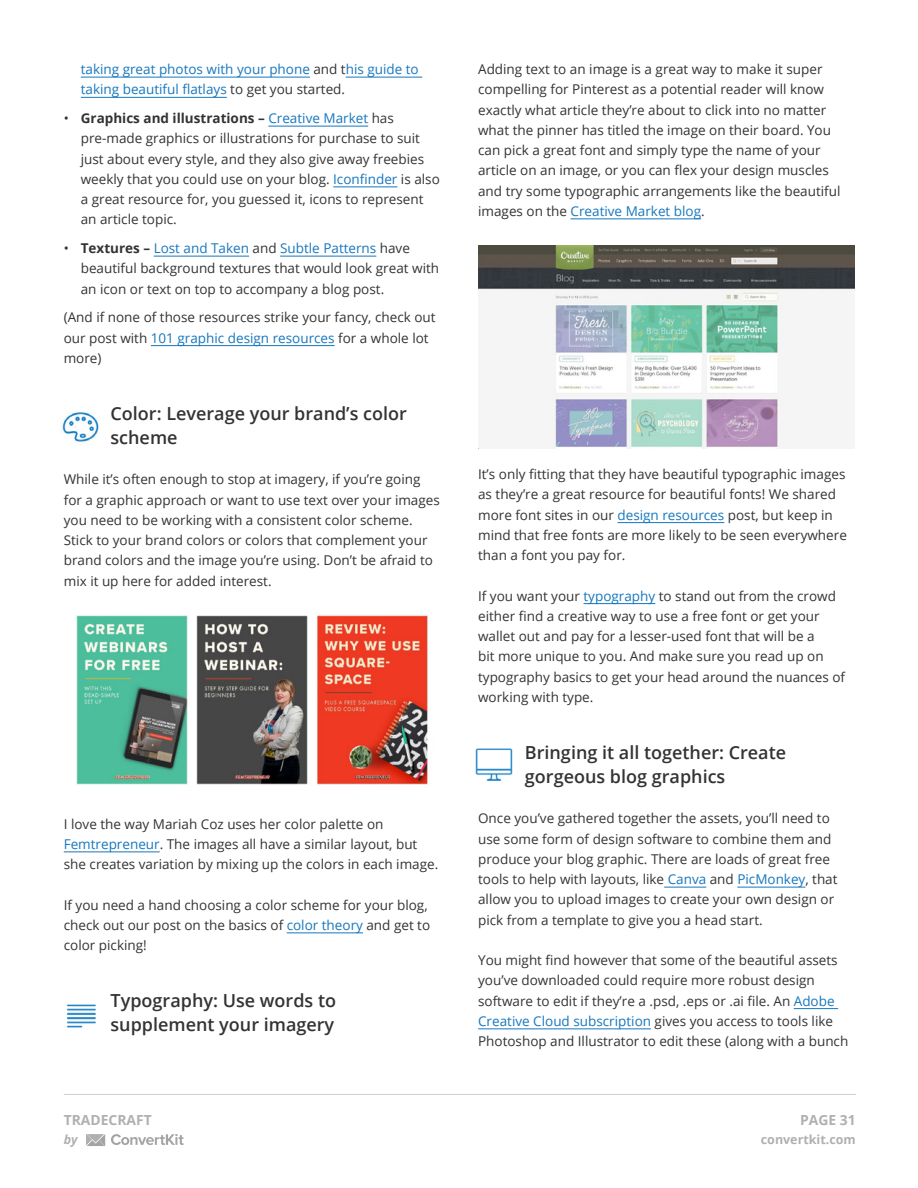
<style>
.page{position:relative;width:918px;height:1188px;background:#fff}
.page>*{position:absolute;margin:0;border:0;box-sizing:border-box;transform-origin:0 0}
.t1{font:600 18px/24px "Open Sans";color:#333}
.t2{font:700 13.95px "Open Sans";color:#b0b0b0}
.t3{font:13.5px/20.2px "Open Sans";color:#333}
.t4{font:13.5px/20.2px "Open Sans";color:#1677be}
.t5{font:700 12.45px "Open Sans";color:#b0b0b0}
.t6{font:italic 700 12.45px "Open Sans";color:#b0b0b0}
.s1{color:#333}
.s2{font-weight:700}
.s3{color:#1677be}
</style>
<div class="page">
<svg style="left:111px;top:1134px;width:73px;height:11px"></svg>
<svg style="left:86px;top:1134px;width:19px;height:12px"></svg>
<hr style="left:64px;top:1094px;width:792px;height:1px;background:#cfcfcf">
<hr style="left:81px;top:77px;width:229px;height:1px;background:#1677be">
<hr style="left:346px;top:77px;width:76px;height:1px;background:#1677be">
<hr style="left:81px;top:97px;width:146px;height:1px;background:#1677be">
<hr style="left:268px;top:126px;width:100px;height:1px;background:#1677be">
<hr style="left:333px;top:187px;width:64px;height:1px;background:#1677be">
<hr style="left:154px;top:256px;width:95px;height:1px;background:#1677be">
<hr style="left:280px;top:256px;width:96px;height:1px;background:#1677be">
<hr style="left:151px;top:345px;width:184px;height:1px;background:#1677be">
<hr style="left:64px;top:852px;width:96px;height:1px;background:#1677be">
<hr style="left:287px;top:933px;width:76px;height:1px;background:#1677be">
<hr style="left:571px;top:219px;width:130px;height:1px;background:#1677be">
<hr style="left:618px;top:522px;width:106px;height:1px;background:#1677be">
<hr style="left:584px;top:603px;width:71px;height:1px;background:#1677be">
<hr style="left:664px;top:887px;width:42px;height:1px;background:#1677be">
<hr style="left:737px;top:887px;width:68px;height:1px;background:#1677be">
<hr style="left:794px;top:1008px;width:44px;height:1px;background:#1677be">
<hr style="left:478px;top:1029px;width:173px;height:1px;background:#1677be">
<img style="left:62px;top:412px;width:37px;height:30px">
<img style="left:66px;top:1004px;width:30px;height:24px">
<img style="left:475px;top:748px;width:38px;height:33px">
<img style="left:76px;top:615px;width:352px;height:170px">
<img style="left:478px;top:246px;width:377px;height:202px">
<p class="t4" style="left:81px;top:59px;width:339px">taking great photos with your phone <span class="s1">and t</span>his guide to taking beautiful flatlays <span class="s1">to get you started.</span></p>
<p class="t3" style="left:81px;top:108px;width:361px;text-indent:-17px">• <span class="s2">Graphics and illustrations –</span> <span class="s3">Creative Market</span> has pre-made graphics or illustrations for purchase to suit just about every style, and they also give away freebies weekly that you could use on your blog. <span class="s3">Iconfinder</span> is also a great resource for, you guessed it, icons to represent an article topic.</p>
<p class="t3" style="left:81px;top:238px;width:360px;text-indent:-17px">• <span class="s2">Textures –</span> <span class="s3">Lost and Taken</span> and <span class="s3">Subtle Patterns</span> have beautiful background textures that would look great with an icon or text on top to accompany a blog post.</p>
<p class="t3" style="left:64px;top:307px;width:373px">(And if none of those resources strike your fancy, check out our post with <span class="s3">101 graphic design resources</span> for a whole lot more)</p>
<h1 class="t1" style="left:111px;top:401px;width:298px">Color: Leverage your brand’s color scheme</h1>
<p class="t3" style="left:64px;top:469px;width:378px">While it’s often enough to stop at imagery, if you’re going for a graphic approach or want to use text over your images you need to be working with a consistent color scheme.<br>Stick to your brand colors or colors that complement your brand colors and the image you’re using. Don’t be afraid to mix it up here for added interest.</p>
<p class="t3" style="left:64px;top:813px;width:376px">I love the way Mariah Coz uses her color palette on<br><span class="s3">Femtrepreneur</span>. The images all have a similar layout, but she creates variation by mixing up the colors in each image.</p>
<p class="t3" style="left:64px;top:894px;width:368px">If you need a hand choosing a color scheme for your blog, check out our post on the basics of <span class="s3">color theory</span> and get to color picking!</p>
<h1 class="t1" style="left:111px;top:988px;width:227px">Typography: Use words to supplement your imagery</h1>
<p class="t2" style="left:64px;top:1110px;width:90px">TRADECRAFT</p>
<p class="t6" style="left:64px;top:1130px;width:15px">by</p>
<p class="t3" style="left:478px;top:59px;width:364px">Adding text to an image is a great way to make it super compelling for Pinterest as a potential reader will know exactly what article they’re about to click into no matter what the pinner has titled the image on their board. You can pick a great font and simply type the name of your article on an image, or you can flex your design muscles and try some typographic arrangements like the beautiful images on the <span class="s3">Creative Market blog</span>.</p>
<p class="t3" style="left:478px;top:464px;width:370px">It’s only fitting that they have beautiful typographic images as they’re a great resource for beautiful fonts! We shared more font sites in our <span class="s3">design resources</span> post, but keep in mind that free fonts are more likely to be seen everywhere than a font you pay for.</p>
<p class="t3" style="left:478px;top:585px;width:369px">If you want your <span class="s3">typography</span> to stand out from the crowd either find a creative way to use a free font or get your wallet out and pay for a lesser-used font that will be a<br>bit more unique to you. And make sure you read up on typography basics to get your head around the nuances of working with type.</p>
<h1 class="t1" style="left:525px;top:740px;width:263px">Bringing it all together: Create gorgeous blog graphics</h1>
<p class="t3" style="left:478px;top:808px;width:361px">Once you’ve gathered together the assets, you’ll need to use some form of design software to combine them and produce your blog graphic. There are loads of great free tools to help with layouts, like <span class="s3">Canva</span> and <span class="s3">PicMonkey</span>, that allow you to upload images to create your own design or pick from a template to give you a head start.</p>
<p class="t3" style="left:478px;top:950px;width:372px">You might find however that some of the beautiful assets you’ve downloaded could require more robust design software to edit if they’re a .psd, .eps or .ai file. An <span class="s3">Adobe Creative Cloud subscription</span> gives you access to tools like Photoshop and Illustrator to edit these (along with a bunch</p>
<p class="t2" style="left:800px;top:1110px;width:57px">PAGE 31</p>
<p class="t5" style="left:761px;top:1130px;width:96px">convertkit.com</p>
</div>
